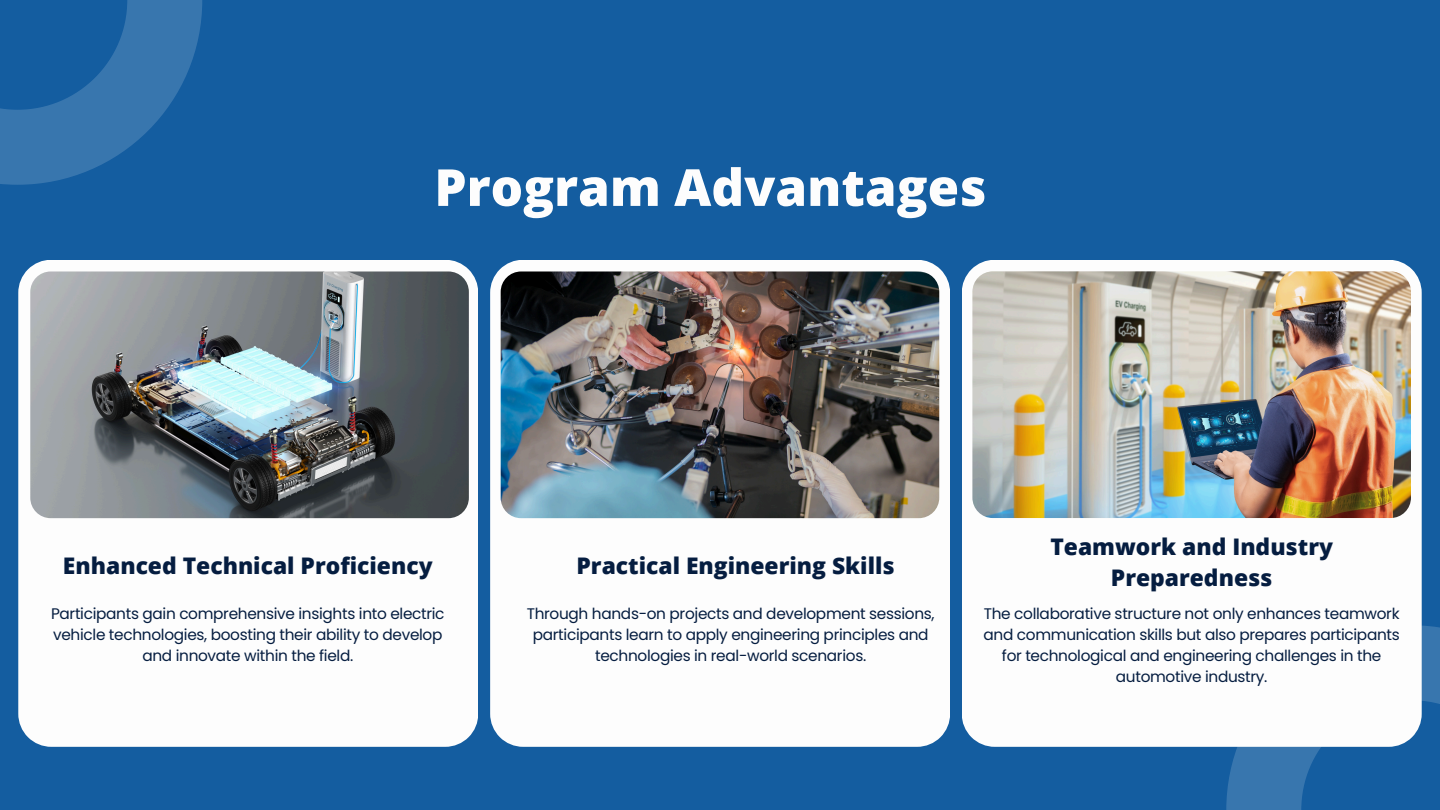
<style>
.page{position:relative;width:1440px;height:810px;background:#145da0}
.page>*{position:absolute;margin:0;border:0;box-sizing:border-box;transform-origin:0 0}
.t1{font:800 51.1px "Open Sans";color:#fdfdfd}
.t2{font:800 22.9px/31.5px "Open Sans";color:#051d40;text-align:center}
.t3{font:15.3px/20.8px "Poppins";letter-spacing:-.02em;color:#051d40;text-align:center}
</style>
<div class="page">
<div style="left:962px;top:260px;width:460px;height:487px;background:#fdfdfd"></div>
<div style="left:490px;top:260px;width:460px;height:487px;background:#fdfdfd"></div>
<div style="left:18px;top:260px;width:460px;height:487px;background:#fdfdfd"></div>
<svg style="left:0;top:0;width:202px;height:185px"></svg>
<svg style="left:1226px;top:625px;width:214px;height:185px"></svg>
<img style="left:30px;top:271px;width:439px;height:247px;border-radius:20px">
<img style="left:501px;top:271px;width:438px;height:247px;border-radius:20px">
<img style="left:972px;top:271px;width:439px;height:247px;border-radius:20px">
<h2 class="t1" style="left:434px;top:151px;width:554px">Program Advantages</h2>
<p class="t2" style="left:63px;top:549px;width:371px">Enhanced Technical Proficiency</p>
<h2 class="t2" style="left:577px;top:549px;width:320px">Practical Engineering Skills</h2>
<p class="t2" style="left:1050px;top:530px;width:284px">Teamwork and Industry<br>Preparedness</p>
<p class="t3" style="left:51px;top:603px;width:395px">Participants gain comprehensive insights into electric vehicle technologies, boosting their ability to develop and innovate within the field.</p>
<p class="t3" style="left:527px;top:603px;width:409px">Through hands-on projects and development sessions, participants learn to apply engineering principles and technologies in real-world scenarios.</p>
<p class="t3" style="left:984px;top:603px;width:418px">The collaborative structure not only enhances teamwork and communication skills but also prepares participants for technological and engineering challenges in the automotive industry.</p>
</div>
